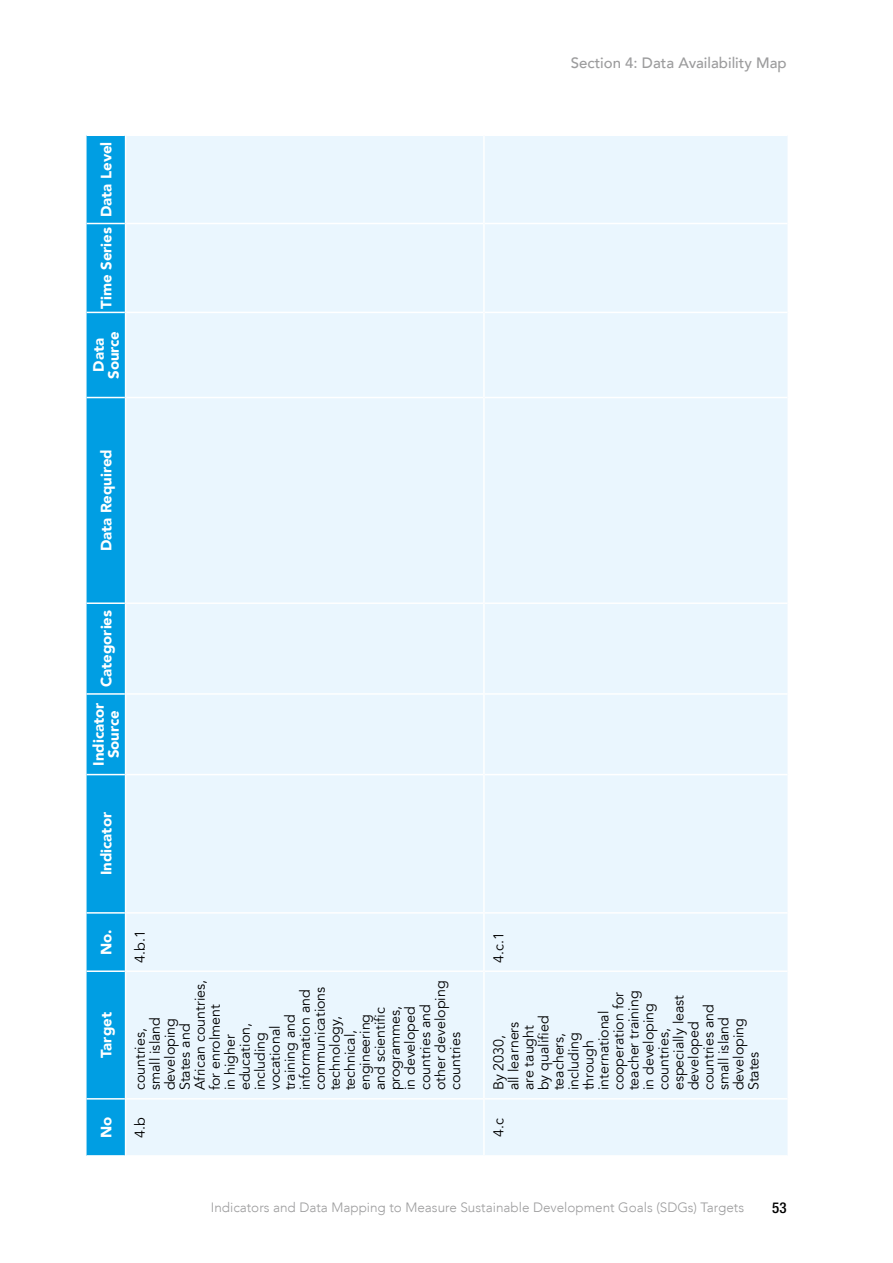
<style>
.page{position:relative;width:893px;height:1263px;background:#fff}
.page>*{position:absolute;margin:0;border:0;box-sizing:border-box;transform-origin:0 0}
.t1{font:900 15px/15px "Avenir LT";color:#fff;text-align:center}
.t2{font:500 15px "Avenir LT";color:#9c9c9d}
.t3{font:500 condensed 15px "Helvetica Neue LT Std";color:#000}
.t4{font:14.25px/15px "Avenir LT";color:#000}
.t5{font:300 13.5px "Avenir LT";color:#9c9c9d}
</style>
<div class="page">
<div style="left:87px;top:136px;width:38px;height:1019px;background:#009ee3"></div>
<div style="left:126px;top:136px;width:661px;height:1019px;background:#eaf6fe"></div>
<hr style="left:87px;top:1098px;width:38px;height:1px;background:#fff">
<hr style="left:87px;top:970px;width:38px;height:2px;background:#fff">
<hr style="left:87px;top:912px;width:38px;height:2px;background:#fff">
<hr style="left:87px;top:774px;width:38px;height:1px;background:#fff">
<hr style="left:87px;top:693px;width:38px;height:2px;background:#fff">
<hr style="left:87px;top:602px;width:38px;height:2px;background:#fff">
<hr style="left:87px;top:397px;width:38px;height:1px;background:#fff">
<hr style="left:87px;top:312px;width:38px;height:1px;background:#fff">
<hr style="left:87px;top:223px;width:38px;height:1px;background:#fff">
<hr style="left:126px;top:1098px;width:357px;height:1px;background:#fff">
<hr style="left:126px;top:970px;width:357px;height:2px;background:#fff">
<hr style="left:126px;top:912px;width:357px;height:2px;background:#fff">
<hr style="left:126px;top:774px;width:357px;height:1px;background:#fff">
<hr style="left:126px;top:693px;width:357px;height:2px;background:#fff">
<hr style="left:126px;top:602px;width:357px;height:2px;background:#fff">
<hr style="left:126px;top:397px;width:357px;height:1px;background:#fff">
<hr style="left:126px;top:312px;width:357px;height:1px;background:#fff">
<hr style="left:126px;top:223px;width:357px;height:1px;background:#fff">
<hr style="left:483px;top:1099px;width:2px;height:58px;background:#fff">
<hr style="left:483px;top:971px;width:2px;height:128px;background:#fff">
<hr style="left:485px;top:1098px;width:302px;height:1px;background:#fff">
<hr style="left:483px;top:913px;width:2px;height:58px;background:#fff">
<hr style="left:485px;top:970px;width:302px;height:2px;background:#fff">
<hr style="left:483px;top:774px;width:2px;height:139px;background:#fff">
<hr style="left:485px;top:912px;width:302px;height:2px;background:#fff">
<hr style="left:483px;top:694px;width:2px;height:80px;background:#fff">
<hr style="left:485px;top:774px;width:302px;height:1px;background:#fff">
<hr style="left:483px;top:603px;width:2px;height:91px;background:#fff">
<hr style="left:485px;top:693px;width:302px;height:2px;background:#fff">
<hr style="left:483px;top:397px;width:2px;height:206px;background:#fff">
<hr style="left:485px;top:602px;width:302px;height:2px;background:#fff">
<hr style="left:483px;top:312px;width:2px;height:85px;background:#fff">
<hr style="left:485px;top:397px;width:302px;height:1px;background:#fff">
<hr style="left:483px;top:223px;width:2px;height:89px;background:#fff">
<hr style="left:485px;top:312px;width:302px;height:1px;background:#fff">
<hr style="left:483px;top:134px;width:2px;height:89px;background:#fff">
<hr style="left:485px;top:223px;width:302px;height:1px;background:#fff">
<p class="t1" style="left:99px;top:309px;width:169px;rotate:-90deg">Time Series Data Level</p>
<p class="t1" style="left:91px;top:379px;width:50px;rotate:-90deg">Data<br>Source</p>
<p class="t2" style="left:571px;top:54px;width:217px">Section 4: Data Availability Map</p>
<p class="t1" style="left:99px;top:551px;width:104px;rotate:-90deg">Data Required</p>
<p class="t1" style="left:99px;top:687px;width:79px;rotate:-90deg">Categories</p>
<p class="t1" style="left:91px;top:766px;width:65px;rotate:-90deg">Indicator<br>Source</p>
<p class="t1" style="left:99px;top:875px;width:65px;rotate:-90deg">Indicator</p>
<p class="t1" style="left:99px;top:955px;width:27px;rotate:-90deg">No.</p>
<p class="t1" style="left:99px;top:1058px;width:47px;rotate:-90deg">Target</p>
<p class="t1" style="left:99px;top:1138px;width:23px;rotate:-90deg">No</p>
<p class="t4" style="left:133px;top:963px;width:34px;rotate:-90deg">4.b.1</p>
<p class="t4" style="left:133px;top:1090px;width:112px;rotate:-90deg">countries,<br>small island developing<br>States and<br>African countries, for enrolment<br>in higher education, including vocational training and information and communications technology, technical, engineering<br>and scientific programmes,<br>in developed countries and other developing countries</p>
<p class="t4" style="left:133px;top:1138px;width:22px;rotate:-90deg">4.b</p>
<p class="t4" style="left:491px;top:963px;width:32px;rotate:-90deg">4.c.1</p>
<p class="t4" style="left:491px;top:1090px;width:101px;rotate:-90deg">By 2030,<br>all learners<br>are taught<br>by qualified teachers, including through international cooperation for teacher training in developing countries, especially least developed countries and small island developing<br>States</p>
<p class="t4" style="left:491px;top:1137px;width:20px;rotate:-90deg">4.c</p>
<p class="t5" style="left:211px;top:1200px;width:535px">Indicators and Data Mapping to Measure Sustainable Development Goals (SDGs) Targets</p>
<p class="t3" style="left:772px;top:1199px;width:16px">53</p>
</div>
